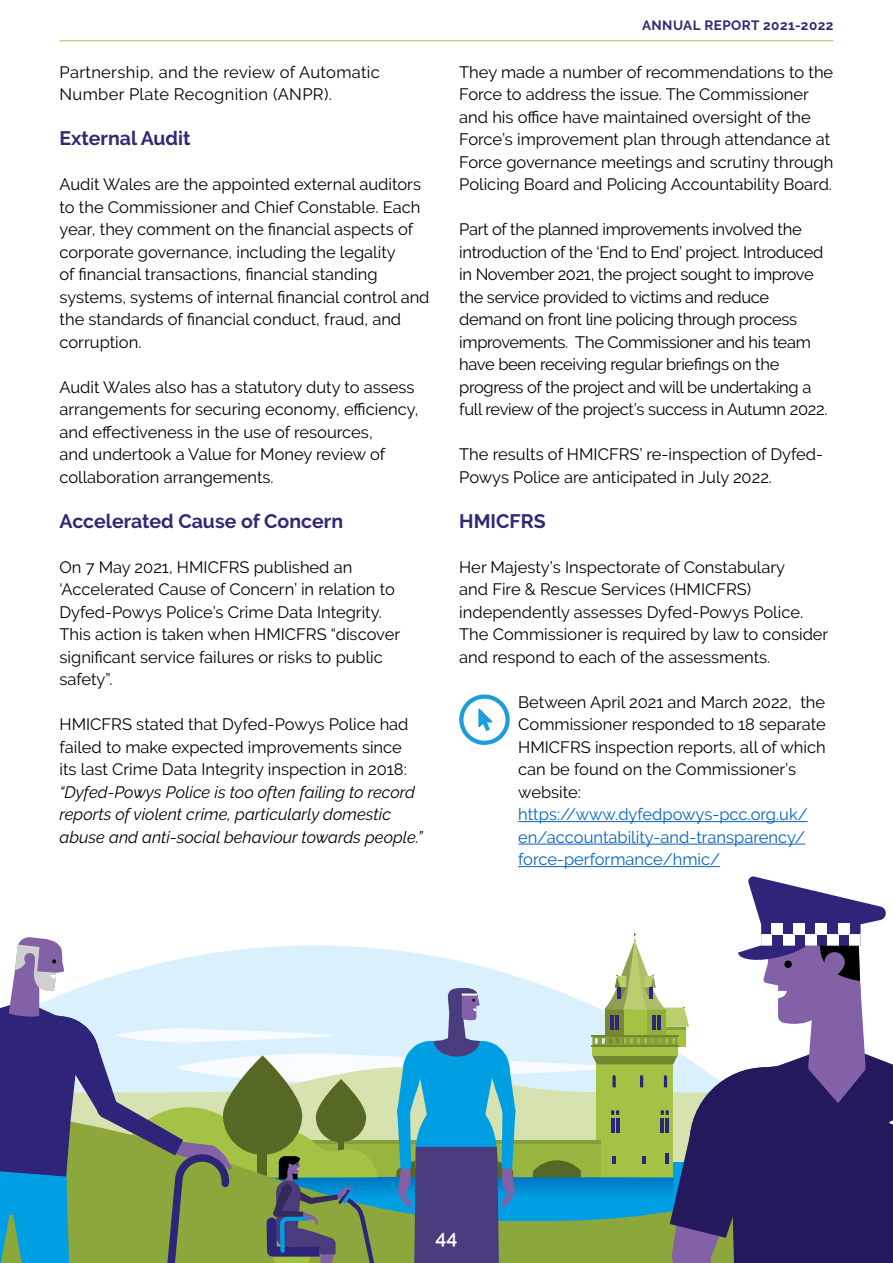
<style>
.page{position:relative;width:893px;height:1263px;background:#fff}
.page>*{position:absolute;margin:0;border:0;box-sizing:border-box;transform-origin:0 0}
.body{font:700 19.5px "Raleway";color:#2f2a76}
.isben{font:700 19.5px "Raleway";color:#2f2a76}
.body-2{font:600 19.5px "Raleway";color:#fff}
.body-3{font:16.5px/22.5px "Raleway";color:#000}
.body-4{font:16.5px/22.5px "Raleway";letter-spacing:-.02em;color:#000}
.body-5{font:italic 16.5px/22.5px "Raleway";color:#000}
.body-6{font:16.5px/22.5px "Raleway";letter-spacing:.02em;color:#000}
.t1{font:700 13.5px "Raleway";letter-spacing:.035em;color:#2f2a76}
.s1{font-style:normal}
.s2{color:#0563c1}
</style>
<div class="page">
<svg style="left:0;top:876px;width:893px;height:387px"></svg>
<div style="left:816px;top:924px;width:11px;height:11px;background:#fff"></div>
<div style="left:794px;top:924px;width:11px;height:11px;background:#fff"></div>
<div style="left:772px;top:924px;width:11px;height:11px;background:#fff"></div>
<div style="left:750px;top:924px;width:11px;height:11px;background:#fff"></div>
<div style="left:849px;top:935px;width:11px;height:11px;background:#fff"></div>
<div style="left:827px;top:935px;width:11px;height:11px;background:#fff"></div>
<div style="left:838px;top:924px;width:11px;height:11px;background:#fff"></div>
<hr style="left:60px;top:40px;width:773px;height:1px;background:#a4c345">
<hr style="left:518px;top:821px;width:290px;height:1px;background:#0563c1">
<hr style="left:518px;top:844px;width:287px;height:1px;background:#0563c1">
<hr style="left:518px;top:866px;width:202px;height:1px;background:#0563c1">
<svg style="left:459px;top:694px;width:51px;height:51px"></svg>
<p class="body-6" style="left:60px;top:61px;width:322px">Partnership, and the review of Automatic<br>Number Plate Recognition (ANPR).</p>
<p class="body" style="left:60px;top:127px;width:133px">External Audit</p>
<p class="body-3" style="left:60px;top:173px;width:372px">Audit Wales are the appointed external auditors to the Commissioner and Chief Constable. Each year, they comment on the financial aspects of corporate governance, including the legality<br>of financial transactions, financial standing systems, systems of internal financial control and the standards of financial conduct, fraud, and corruption.</p>
<p class="body-3" style="left:60px;top:376px;width:360px">Audit Wales also has a statutory duty to assess arrangements for securing economy, efficiency, and effectiveness in the use of resources,<br>and undertook a Value for Money review of collaboration arrangements.</p>
<p class="body" style="left:60px;top:510px;width:285px">Accelerated Cause of Concern</p>
<p class="body-3" style="left:60px;top:556px;width:342px">On 7 May 2021, HMICFRS published an ‘Accelerated Cause of Concern’ in relation to Dyfed-Powys Police’s Crime Data Integrity.<br>This action is taken when HMICFRS “discover significant service failures or risks to public safety”.</p>
<p class="body-5" style="left:60px;top:713px;width:365px"><span class="s1">HMICFRS stated that Dyfed-Powys Police had failed to make expected improvements since its last Crime Data Integrity inspection in 2018: </span>“Dyfed-Powys Police is too often failing to record reports of violent crime, particularly domestic abuse and anti-social behaviour towards people.”</p>
<p class="t1" style="left:642px;top:18px;width:193px">ANNUAL REPORT 2021-2022</p>
<p class="body-3" style="left:459px;top:61px;width:376px">They made a number of recommendations to the Force to address the issue. The Commissioner and his office have maintained oversight of the Force’s improvement plan through attendance at Force governance meetings and scrutiny through Policing Board and Policing Accountability Board.</p>
<p class="body-4" style="left:459px;top:218px;width:370px">Part of the planned improvements involved the introduction of the ‘End to End’ project. Introduced in November 2021, the project sought to improve the service provided to victims and reduce demand on front line policing through process improvements. The Commissioner and his team have been receiving regular briefings on the progress of the project and will be undertaking a full review of the project’s success in Autumn 2022.</p>
<p class="body-3" style="left:459px;top:443px;width:365px">The results of HMICFRS’ re-inspection of Dyfed-<br>Powys Police are anticipated in July 2022.</p>
<p class="isben" style="left:459px;top:510px;width:88px">HMICFRS</p>
<p class="body-3" style="left:459px;top:556px;width:371px">Her Majesty’s Inspectorate of Constabulary<br>and Fire &amp; Rescue Services (HMICFRS) independently assesses Dyfed-Powys Police.<br>The Commissioner is required by law to consider and respond to each of the assessments.</p>
<p class="body-3" style="left:518px;top:691px;width:309px">Between April 2021 and March 2022, the Commissioner responded to 18 separate HMICFRS inspection reports, all of which can be found on the Commissioner’s website: <span class="s2">https://www.dyfedpowys-pcc.org.uk/ en/accountability-and-transparency/ force-performance/hmic/</span></p>
<p class="body-2" style="left:435px;top:1226px;width:23px">44</p>
</div>
